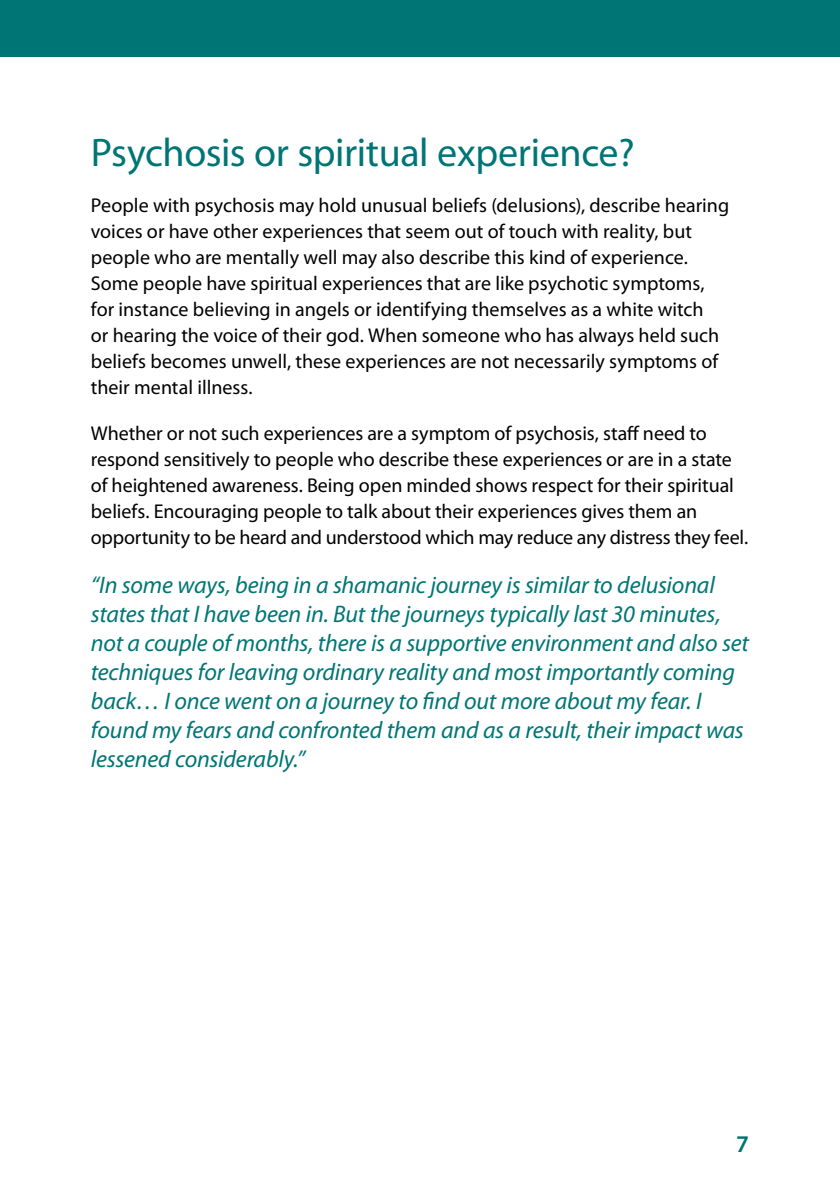
<style>
.page{position:relative;width:840px;height:1191px;background:#fff}
.page>*{position:absolute;margin:0;border:0;box-sizing:border-box;transform-origin:0 0}
.t1{font:40px "Myriad";letter-spacing:-.01em;color:#007575}
.t2{font:italic 24px/29px "Myriad Pro";letter-spacing:-.01em;color:#007575}
.t3{font:20px/26px "Myriad Pro";color:#000}
</style>
<div class="page">
<div style="left:0;top:0;width:839px;height:57px;background:#007575"></div>
<h1 class="t1" style="left:91px;top:133px;width:545px">Psychosis or spiritual experience?</h1>
<p class="t3" style="left:91px;top:192px;width:639px">People with psychosis may hold unusual beliefs (delusions), describe hearing voices or have other experiences that seem out of touch with reality, but people who are mentally well may also describe this kind of experience.<br>Some people have spiritual experiences that are like psychotic symptoms, for instance believing in angels or identifying themselves as a white witch<br>or hearing the voice of their god. When someone who has always held such beliefs becomes unwell, these experiences are not necessarily symptoms of their mental illness.</p>
<p class="t3" style="left:91px;top:420px;width:658px">Whether or not such experiences are a symptom of psychosis, staff need to respond sensitively to people who describe these experiences or are in a state of heightened awareness. Being open minded shows respect for their spiritual beliefs. Encouraging people to talk about their experiences gives them an opportunity to be heard and understood which may reduce any distress they feel.</p>
<p class="t2" style="left:91px;top:570px;width:659px">“In some ways, being in a shamanic journey is similar to delusional states that I have been in. But the journeys typically last 30 minutes, not a couple of months, there is a supportive environment and also set techniques for leaving ordinary reality and most importantly coming back… I once went on a journey to find out more about my fear. I found my fears and confronted them and as a result, their impact was lessened considerably.”</p>
</div>
